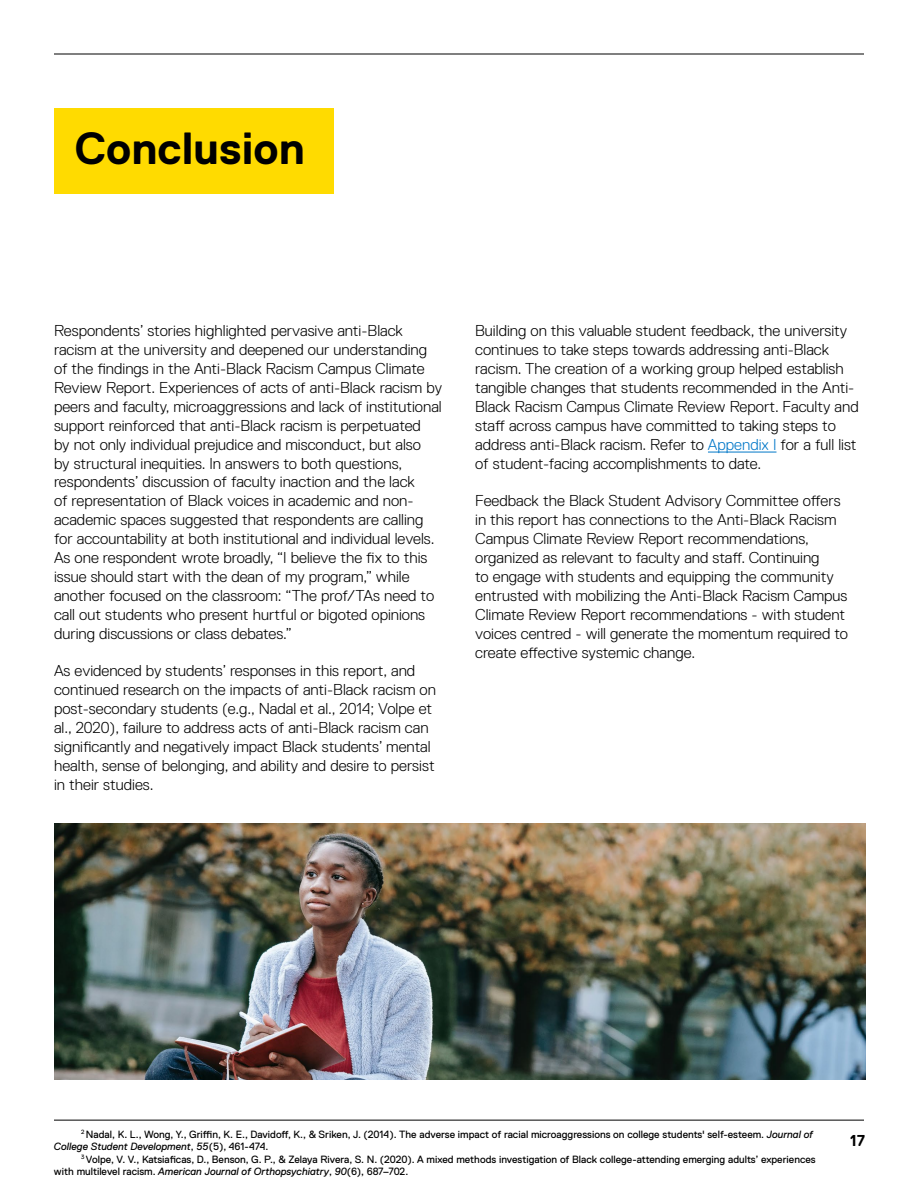
<style>
.page{position:relative;width:918px;height:1188px;background:#fff}
.page>*{position:absolute;margin:0;border:0;box-sizing:border-box;transform-origin:0 0}
.t1{font:700 45px "Replica Std";color:#000}
.t2{font:300 15.75px/18.9px "Replica Std";color:#000}
.t3{font:700 15.75px "Replica Std";color:#000}
.t4{font:10.5px/12.6px "Replica Std";color:#000}
.s1{color:#0077c8}
.s2{font-style:italic}
</style>
<div class="page">
<hr style="left:54px;top:54px;width:810px;height:1px;background:#000">
<hr style="left:54px;top:1120px;width:810px;height:1px;background:#000">
<div style="left:54px;top:108px;width:280px;height:85px;background:#ffdb00"></div>
<hr style="left:708px;top:452px;width:68px;height:1px;background:#0077c8">
<img style="left:54px;top:824px;width:811px;height:256px">
<h1 class="t1" style="left:74px;top:123px;width:232px">Conclusion</h1>
<p class="t2" style="left:54px;top:321px;width:390px">Respondents’ stories highlighted pervasive anti-Black racism at the university and deepened our understanding of the findings in the Anti-Black Racism Campus Climate Review Report. Experiences of acts of anti-Black racism by peers and faculty, microaggressions and lack of institutional support reinforced that anti-Black racism is perpetuated<br>by not only individual prejudice and misconduct, but also<br>by structural inequities. In answers to both questions, respondents’ discussion of faculty inaction and the lack<br>of representation of Black voices in academic and non&shy;academic spaces suggested that respondents are calling for accountability at both institutional and individual levels.<br>As one respondent wrote broadly, “I believe the fix to this issue should start with the dean of my program,” while another focused on the classroom: “The prof/TAs need to call out students who present hurtful or bigoted opinions during discussions or class debates.”</p>
<p class="t2" style="left:54px;top:662px;width:383px">As evidenced by students’ responses in this report, and continued research on the impacts of anti-Black racism on post-secondary students (e.g., Nadal et al., 2014; Volpe et al., 2020), failure to address acts of anti-Black racism can significantly and negatively impact Black students’ mental health, sense of belonging, and ability and desire to persist in their studies.</p>
<p class="t2" style="left:475px;top:321px;width:385px">Building on this valuable student feedback, the university continues to take steps towards addressing anti-Black racism. The creation of a working group helped establish tangible changes that students recommended in the Anti-Black Racism Campus Climate Review Report. Faculty and staff across campus have committed to taking steps to address anti-Black racism. Refer to <span class="s1">Appendix I</span> for a full list of student-facing accomplishments to date.</p>
<p class="t2" style="left:475px;top:492px;width:374px">Feedback the Black Student Advisory Committee offers in this report has connections to the Anti-Black Racism Campus Climate Review Report recommendations, organized as relevant to faculty and staff. Continuing<br>to engage with students and equipping the community entrusted with mobilizing the Anti-Black Racism Campus Climate Review Report recommendations - with student voices centred - will generate the momentum required to create effective systemic change.</p>
<p class="t4" style="left:54px;top:1128px;width:761px;text-indent:27px"><sup>2</sup> Nadal, K. L., Wong, Y., Griffin, K. E., Davidoff, K., &amp; Sriken, J. (2014). The adverse impact of racial microaggressions on college students' self-esteem. <span class="s2">Journal of<br>College Student Development</span>, <span class="s2">55</span>(5), 461-474.</p>
<p class="t4" style="left:54px;top:1153px;width:763px;text-indent:27px"><sup>3</sup> Volpe, V. V., Katsiaficas, D., Benson, G. P., &amp; Zelaya Rivera, S. N. (2020). A mixed methods investigation of Black college-attending emerging adults’ experiences with multilevel racism. <span class="s2">American Journal of Orthopsychiatry</span>, <span class="s2">90</span>(6), 687–702.</p>
<p class="t3" style="left:850px;top:1132px;width:16px">17</p>
</div>
